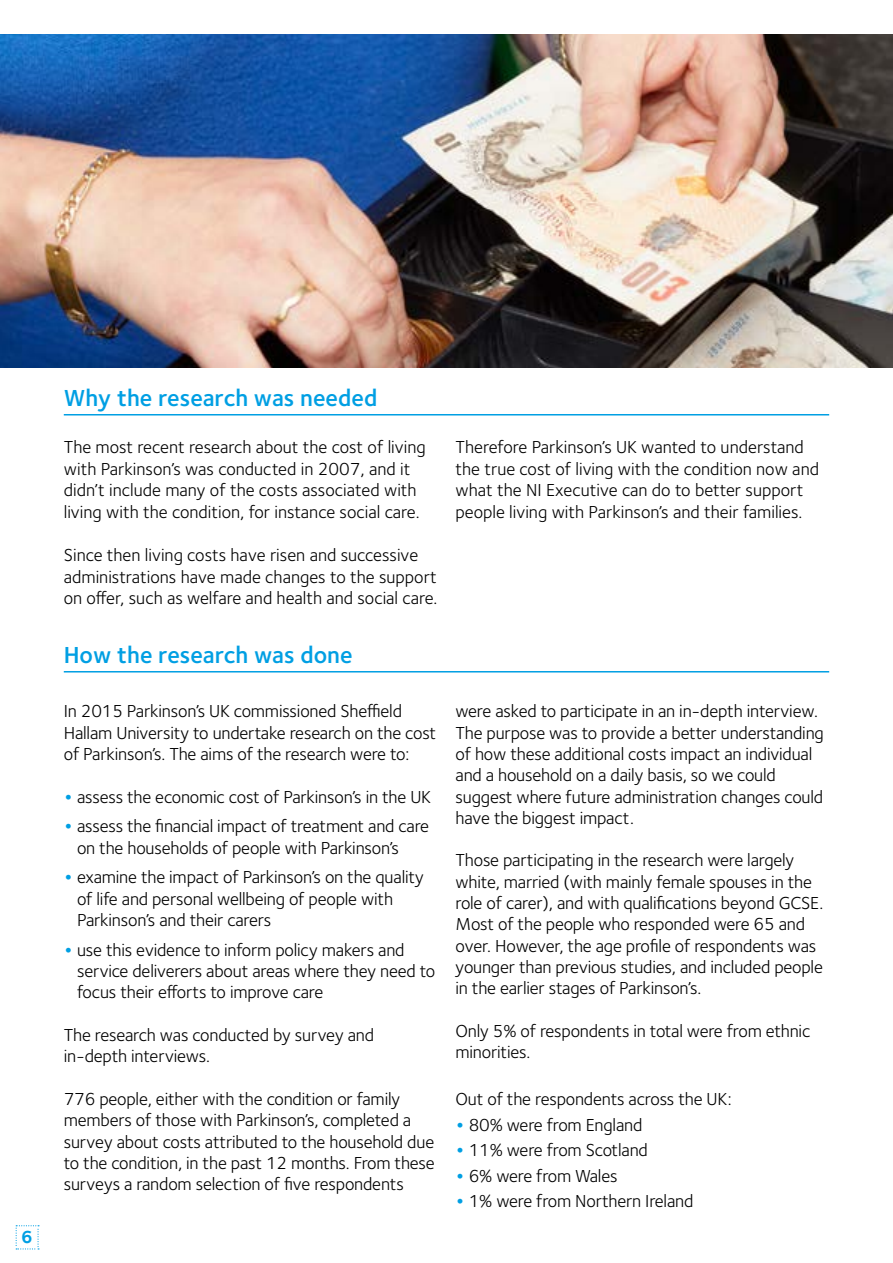
<style>
.page{position:relative;width:893px;height:1263px;background:#fff}
.page>*{position:absolute;margin:0;border:0;box-sizing:border-box;transform-origin:0 0}
.t1{font:600 24px "Foundry Sterling";color:#009fe3}
.t2{font:18px/21.3px "Foundry Sterling";letter-spacing:-.01em;color:#000}
.t3{font:700 18px "Foundry Sterling";color:#009fe3}
.s1{font-weight:700;font-size:21px;color:#009fe3}
</style>
<div class="page">
<svg style="left:16px;top:1225px;width:23px;height:24px"></svg>
<hr style="left:64px;top:671px;width:765px;height:1px;background:#009fe3">
<img style="left:0;top:34px;width:893px;height:334px">
<hr style="left:64px;top:414px;width:765px;height:1px;background:#009fe3">
<p class="t3" style="left:21px;top:1227px;width:13px">6</p>
<h1 class="t1" style="left:64px;top:383px;width:315px">Why the research was needed</h1>
<p class="t2" style="left:64px;top:436px;width:363px">The most recent research about the cost of living with Parkinson’s was conducted in 2007, and it didn’t include many of the costs associated with living with the condition, for instance social care.</p>
<p class="t2" style="left:64px;top:544px;width:375px">Since then living costs have risen and successive administrations have made changes to the support on offer, such as welfare and health and social care.</p>
<h1 class="t1" style="left:64px;top:640px;width:290px">How the research was done</h1>
<p class="t2" style="left:64px;top:701px;width:374px">In 2015 Parkinson’s UK commissioned Sheffield<br>Hallam University to undertake research on the cost of Parkinson’s. The aims of the research were to:</p>
<p class="t2" style="left:64px;top:786px;width:369px"><span class="s1">•</span> assess the economic cost of Parkinson’s in the UK</p>
<p class="t2" style="left:77px;top:816px;width:354px;text-indent:-13px"><span class="s1">•</span> assess the financial impact of treatment and care on the households of people with Parkinson’s</p>
<p class="t2" style="left:77px;top:867px;width:348px;text-indent:-13px"><span class="s1">•</span> examine the impact of Parkinson’s on the quality of life and personal wellbeing of people with<br>Parkinson’s and their carers</p>
<p class="t2" style="left:77px;top:939px;width:360px;text-indent:-13px"><span class="s1">•</span> use this evidence to inform policy makers and service deliverers about areas where they need to focus their efforts to improve care</p>
<p class="t2" style="left:64px;top:1024px;width:312px">The research was conducted by survey and in-depth interviews.</p>
<p class="t2" style="left:64px;top:1088px;width:373px">776 people, either with the condition or family members of those with Parkinson’s, completed a survey about costs attributed to the household due to the condition, in the past 12 months. From these surveys a random selection of five respondents</p>
<p class="t2" style="left:455px;top:436px;width:365px">Therefore Parkinson’s UK wanted to understand the true cost of living with the condition now and what the NI Executive can do to better support people living with Parkinson’s and their families.</p>
<p class="t2" style="left:455px;top:701px;width:370px">were asked to participate in an in-depth interview.<br>The purpose was to provide a better understanding of how these additional costs impact an individual and a household on a daily basis, so we could suggest where future administration changes could have the biggest impact.</p>
<p class="t2" style="left:455px;top:850px;width:369px">Those participating in the research were largely white, married (with mainly female spouses in the role of carer), and with qualifications beyond GCSE.<br>Most of the people who responded were 65 and over. However, the age profile of respondents was younger than previous studies, and included people in the earlier stages of Parkinson’s.</p>
<p class="t2" style="left:455px;top:1020px;width:356px">Only 5% of respondents in total were from ethnic minorities.</p>
<p class="t2" style="left:455px;top:1088px;width:278px">Out of the respondents across the UK:</p>
<p class="t2" style="left:455px;top:1114px;width:188px"><span class="s1">•</span> 80% were from England</p>
<p class="t2" style="left:455px;top:1140px;width:194px"><span class="s1">•</span> 11% were from Scotland</p>
<p class="t2" style="left:455px;top:1165px;width:164px"><span class="s1">•</span> 6% were from Wales</p>
<p class="t2" style="left:455px;top:1191px;width:239px"><span class="s1">•</span> 1% were from Northern Ireland</p>
</div>
